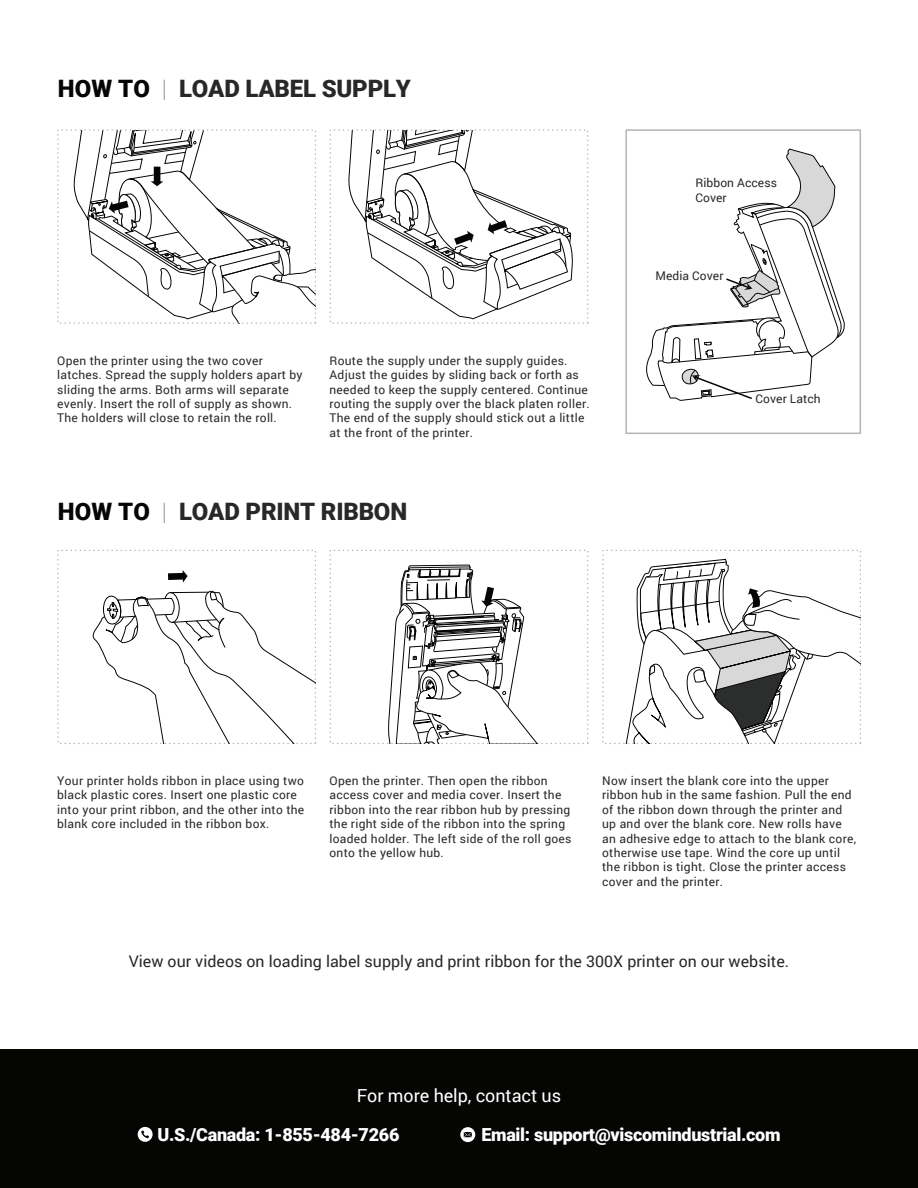
<style>
.page{position:relative;width:918px;height:1188px;background:#fff}
.page>*{position:absolute;margin:0;border:0;box-sizing:border-box;transform-origin:0 0}
.t1{font:900 24px "Roboto";letter-spacing:-.01em;color:#282828}
.t2{font:900 18px "Roboto";letter-spacing:-.015em;color:#fff}
.t3{font:18px "Roboto";letter-spacing:-.005em;color:#fff}
.t4{font:16.05px "Roboto";color:#282828}
.t5{font:12px/14.4px "Roboto";letter-spacing:.025em;color:#282828}
.t6{font:12px/14.4px "Roboto";letter-spacing:.005em;color:#282827}
.s1{color:#050504}
.s2{font-weight:300;color:#9b9d9f}
</style>
<div class="page">
<div style="left:0;top:1050px;width:918px;height:138px;background:#050504"></div>
<div style="left:330px;top:550px;width:258px;height:194px;border:2px dashed #b2b4b6"></div>
<div style="left:57px;top:550px;width:259px;height:194px;border:2px dashed #b2b4b6"></div>
<div style="left:602px;top:550px;width:259px;height:194px;border:2px dashed #b2b4b6"></div>
<div style="left:330px;top:129px;width:258px;height:195px;border:2px dashed #b2b4b6"></div>
<div style="left:625px;top:129px;width:236px;height:305px;border:2px solid #b2b4b6"></div>
<div style="left:57px;top:129px;width:259px;height:195px;border:2px dashed #b2b4b6"></div>
<svg style="left:73px;top:130px;width:242px;height:193px"></svg>
<svg style="left:348px;top:130px;width:225px;height:190px"></svg>
<svg style="left:625px;top:550px;width:235px;height:193px"></svg>
<svg style="left:388px;top:564px;width:151px;height:179px"></svg>
<svg style="left:92px;top:570px;width:223px;height:173px"></svg>
<svg style="left:646px;top:148px;width:199px;height:253px"></svg>
<svg style="left:138px;top:1127px;width:15px;height:15px"></svg>
<svg style="left:460px;top:1127px;width:15px;height:15px"></svg>
<h1 class="t1" style="left:58px;top:72px;width:355px"><span class="s1">HOW TO</span> <span class="s2">|</span> LOAD LABEL SUPPLY</h1>
<p class="t5" style="left:57px;top:353px;width:247px">Open the printer using the two cover latches. Spread the supply holders apart by sliding the arms. Both arms will separate evenly. Insert the roll of supply as shown.<br>The holders will close to retain the roll.</p>
<p class="t5" style="left:330px;top:353px;width:262px">Route the supply under the supply guides.<br>Adjust the guides by sliding back or forth as needed to keep the supply centered. Continue routing the supply over the black platen roller.<br>The end of the supply should stick out a little at the front of the printer.</p>
<h1 class="t1" style="left:58px;top:495px;width:351px"><span class="s1">HOW TO</span> <span class="s2">|</span> LOAD PRINT RIBBON</h1>
<p class="t6" style="left:695px;top:175px;width:83px">Ribbon Access<br>Cover</p>
<p class="t6" style="left:656px;top:268px;width:69px">Media Cover</p>
<p class="t6" style="left:756px;top:391px;width:67px">Cover Latch</p>
<p class="t5" style="left:57px;top:773px;width:249px">Your printer holds ribbon in place using two black plastic cores. Insert one plastic core into your print ribbon, and the other into the blank core included in the ribbon box.</p>
<p class="t5" style="left:330px;top:773px;width:243px">Open the printer. Then open the ribbon access cover and media cover. Insert the ribbon into the rear ribbon hub by pressing the right side of the ribbon into the spring loaded holder. The left side of the roll goes onto the yellow hub.</p>
<p class="t5" style="left:602px;top:773px;width:255px">Now insert the blank core into the upper ribbon hub in the same fashion. Pull the end of the ribbon down through the printer and up and over the blank core. New rolls have an adhesive edge to attach to the blank core, otherwise use tape. Wind the core up until the ribbon is tight. Close the printer access cover and the printer.</p>
<h3 class="t4" style="left:129px;top:950px;width:662px">View our videos on loading label supply and print ribbon for the 300X printer on our website.</h3>
<h2 class="t3" style="left:357px;top:1083px;width:206px">For more help, contact us</h2>
<h2 class="t2" style="left:157px;top:1122px;width:244px">U.S./Canada: 1-855-484-7266</h2>
<h2 class="t2" style="left:481px;top:1122px;width:301px">Email: support@viscomindustrial.com</h2>
</div>
